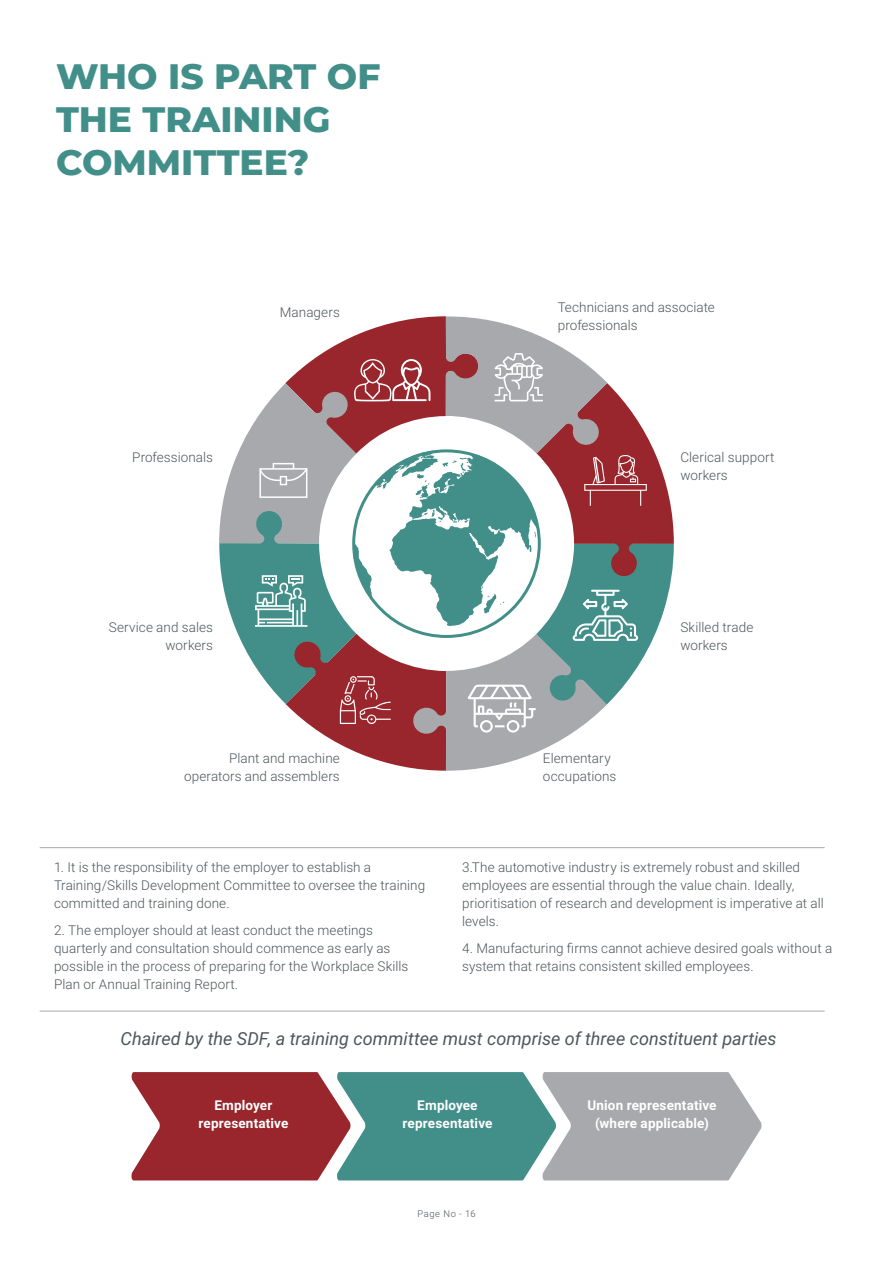
<style>
.page{position:relative;width:893px;height:1263px;background:#fff}
.page>*{position:absolute;margin:0;border:0;box-sizing:border-box;transform-origin:0 0}
.t1{font:800 36px/43.2px "Montserrat";color:#428f8a}
.t2{font:italic 18px "Roboto";color:#4e555a}
.t3{font:300 13.5px/18px "Roboto";letter-spacing:.005em;color:#4e555a}
.t4{font:700 13.5px/18px "Roboto";letter-spacing:.01em;color:#fff;text-align:center}
.t5{font:300 9.3px "Roboto";letter-spacing:.07em;color:#4e555a}
</style>
<div class="page">
<svg style="left:131px;top:1072px;width:631px;height:108px;background:#8c8283"></svg>
<hr style="left:40px;top:847px;width:785px;height:1px;background:#a8a9ad">
<hr style="left:40px;top:1011px;width:785px;height:1px;background:#a8a9ad">
<svg style="left:219px;top:316px;width:455px;height:455px"></svg>
<h1 class="t1" style="left:56px;top:56px;width:326px">WHO IS PART OF<br>THE TRAINING<br>COMMITTEE?</h1>
<p class="t3" style="left:132px;top:449px;width:82px">Professionals</p>
<p class="t3" style="left:280px;top:304px;width:61px">Managers</p>
<p class="t3" style="left:558px;top:299px;width:158px">Technicians and associate professionals</p>
<p class="t3" style="left:680px;top:449px;width:96px">Clerical support workers</p>
<p class="t3" style="left:109px;top:619px;width:106px;text-align:right">Service and sales workers</p>
<p class="t3" style="left:680px;top:619px;width:74px">Skilled trade workers</p>
<p class="t3" style="left:184px;top:750px;width:157px;text-align:right">Plant and machine operators and assemblers</p>
<p class="t3" style="left:54px;top:858px;width:373px">1. It is the responsibility of the employer to establish a<br>Training/Skills Development Committee to oversee the training committed and training done.</p>
<p class="t3" style="left:54px;top:921px;width:356px">2. The employer should at least conduct the meetings quarterly and consultation should commence as early as possible in the process of preparing for the Workplace Skills Plan or Annual Training Report.</p>
<p class="t3" style="left:543px;top:750px;width:75px">Elementary occupations</p>
<p class="t3" style="left:462px;top:858px;width:363px">3.The automotive industry is extremely robust and skilled employees are essential through the value chain. Ideally, prioritisation of research and development is imperative at all levels.</p>
<p class="t3" style="left:462px;top:939px;width:372px">4. Manufacturing firms cannot achieve desired goals without a system that retains consistent skilled employees.</p>
<h2 class="t2" style="left:121px;top:1031px;width:658px">Chaired by the SDF, a training committee must comprise of three constituent parties</h2>
<p class="t4" style="left:198px;top:1097px;width:91px">Employer representative</p>
<p class="t4" style="left:402px;top:1097px;width:91px">Employee representative</p>
<p class="t4" style="left:587px;top:1097px;width:131px">Union representative (where applicable)</p>
<p class="t5" style="left:417px;top:1209px;width:60px">Page No - 16</p>
</div>
